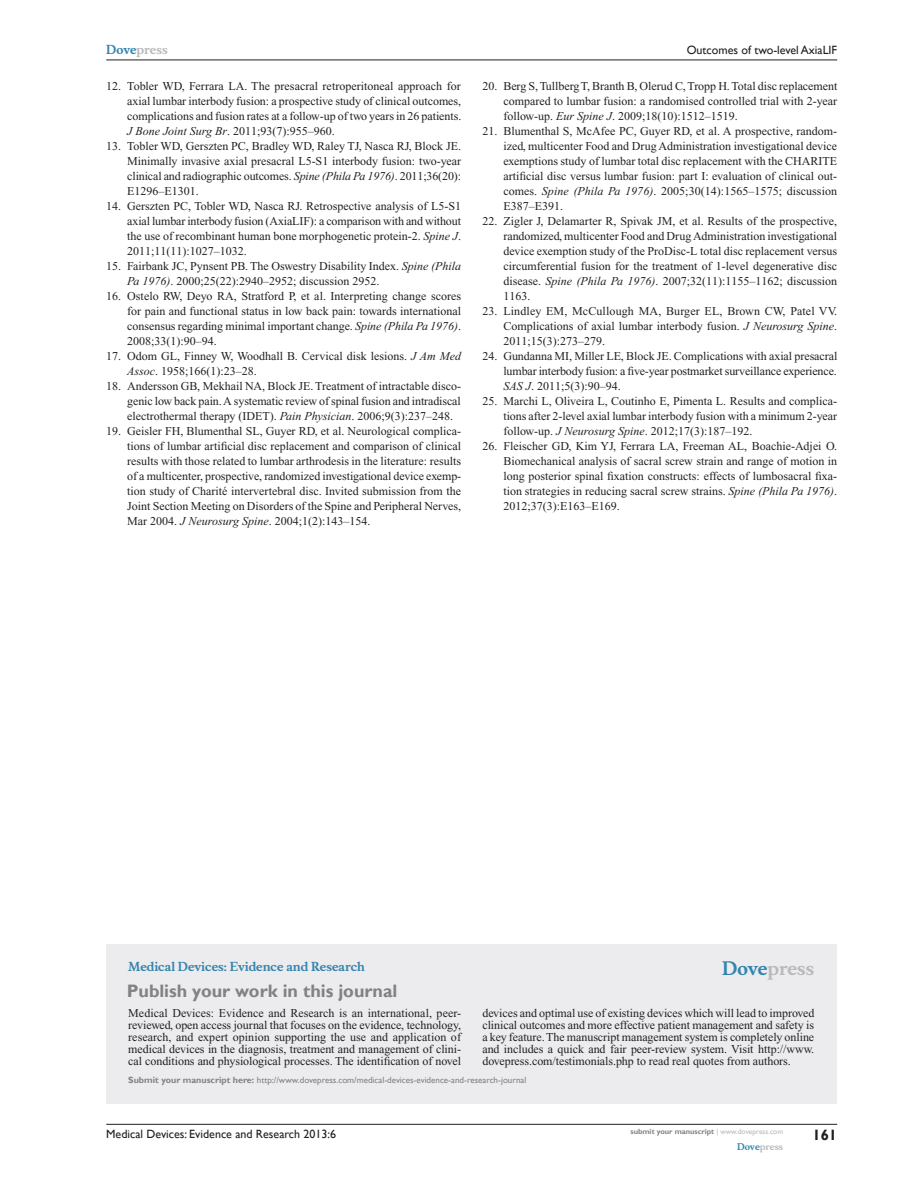
<style>
.page{position:relative;width:918px;height:1188px;background:#fff}
.page>*{position:absolute;margin:0;border:0;box-sizing:border-box;transform-origin:0 0}
.PromBx-H1{font:700 18px "Gill Sans";color:#808285}
.PromBx-Brand{font:700 18px "Musee";color:#b8b9bc}
.t1{font:700 15px "Gill Sans";color:#231f20}
.RefNL2{font:12px/15px "Times New Roman";color:#231f20;text-align:justify}
.PromBx-Tx{font:12px/12px "Times New Roman";letter-spacing:-.005em;color:#231f20;text-align:justify}
.t2{font:12px "Gill Sans";color:#231f20}
.PromBx-JrnlName{font:700 12px "Musee";color:#3485ae}
.t3{font:700 12px "Musee";color:#b8b9bc}
.PromBx-SubmitMssWebA{font:9px "Gill Sans";color:#808285}
.t4{font:700 9px "Musee";color:#b8b9bc}
.t5{font:700 7.5px "Gill Sans";color:#808285}
.s1{color:#3485ae}
.s2{font-style:italic}
.s3{font-weight:700}
.s4{font-weight:400;color:#b8b9bc}
</style>
<div class="page">
<div style="left:106px;top:944px;width:731px;height:159px;background:#ececee"></div>
<hr style="left:106px;top:1124px;width:731px;height:1px;background:#231f20">
<hr style="left:106px;top:60px;width:731px;height:1px;background:#231f20">
<p class="t3" style="left:106px;top:43px;width:63px"><span class="s1">Dove</span>press</p>
<p class="RefNL2" style="left:127px;top:79px;width:336px;text-indent:-21px">12. Tobler WD, Ferrara LA. The presacral retroperitoneal approach for axial lumbar interbody fusion: a prospective study of clinical outcomes, complications and fusion rates at a follow-up of two years in 26 patients.<br><span class="s2">J Bone Joint Surg Br</span>. 2011;93(7):955–960.</p>
<p class="RefNL2" style="left:127px;top:139px;width:335px;text-indent:-21px">13. Tobler WD, Gerszten PC, Bradley WD, Raley TJ, Nasca RJ, Block JE.<br>Minimally invasive axial presacral L5-S1 interbody fusion: two-year clinical and radiographic outcomes. <span class="s2">Spine (Phila Pa 1976)</span>. 2011;36(20):<br>E1296–E1301.</p>
<p class="RefNL2" style="left:127px;top:199px;width:335px;text-indent:-21px">14. Gerszten PC, Tobler WD, Nasca RJ. Retrospective analysis of L5-S1 axial lumbar interbody fusion (AxiaLIF): a comparison with and without the use of recombinant human bone morphogenetic protein-2. <span class="s2">Spine J</span>.<br>2011;11(11):1027–1032.</p>
<p class="RefNL2" style="left:127px;top:259px;width:335px;text-indent:-21px">15. Fairbank JC, Pynsent PB. The Oswestry Disability Index. <span class="s2">Spine (Phila<br>Pa 1976)</span>. 2000;25(22):2940–2952; discussion 2952.</p>
<p class="RefNL2" style="left:127px;top:289px;width:335px;text-indent:-21px">16. Ostelo RW, Deyo RA, Stratford P, et al. Interpreting change scores for pain and functional status in low back pain: towards international consensus regarding minimal important change. <span class="s2">Spine (Phila Pa 1976)</span>.<br>2008;33(1):90–94.</p>
<p class="RefNL2" style="left:127px;top:349px;width:335px;text-indent:-21px">17. Odom GL, Finney W, Woodhall B. Cervical disk lesions. <span class="s2">J Am Med<br>Assoc</span>. 1958;166(1):23–28.</p>
<p class="RefNL2" style="left:127px;top:379px;width:335px;text-indent:-21px">18. Andersson GB, Mekhail NA, Block JE. Treatment of intractable disco&shy;genic low back pain. A systematic review of spinal fusion and intradiscal electrothermal therapy (IDET). <span class="s2">Pain Physician</span>. 2006;9(3):237–248.</p>
<p class="RefNL2" style="left:127px;top:424px;width:335px;text-indent:-21px">19. Geisler FH, Blumenthal SL, Guyer RD, et al. Neurological complica&shy;tions of lumbar artificial disc replacement and comparison of clinical results with those related to lumbar arthrodesis in the literature: results of a multicenter, prospective, randomized investigational device exemp&shy;tion study of Charité intervertebral disc. Invited submission from the Joint Section Meeting on Disorders of the Spine and Peripheral Nerves, Mar 2004. <span class="s2">J Neurosurg Spine</span>. 2004;1(2):143–154.</p>
<p class="t2" style="left:687px;top:43px;width:152px">Outcomes of two-level AxiaLI F</p>
<p class="RefNL2" style="left:503px;top:79px;width:335px;text-indent:-21px">20. Berg S, Tullberg T, Branth B, Olerud C, Tropp H. Total disc replacement compared to lumbar fusion: a randomised controlled trial with 2-year follow-up. <span class="s2">Eur Spine J</span>. 2009;18(10):1512–1519.</p>
<p class="RefNL2" style="left:503px;top:124px;width:335px;text-indent:-21px">21. Blumenthal S, McAfee PC, Guyer RD, et al. A prospective, random&shy;ized, multicenter Food and Drug Administration investigational device exemptions study of lumbar total disc replacement with the CHARITE artificial disc versus lumbar fusion: part I: evaluation of clinical out&shy;comes. <span class="s2">Spine (Phila Pa 1976)</span>. 2005;30(14):1565–1575; discussion E387–E391.</p>
<p class="RefNL2" style="left:503px;top:214px;width:335px;text-indent:-21px">22. Zigler J, Delamarter R, Spivak JM, et al. Results of the prospective, randomized, multicenter Food and Drug Administration investigational device exemption study of the ProDisc-L total disc replacement versus circumferential fusion for the treatment of 1-level degenerative disc disease. <span class="s2">Spine (Phila Pa 1976)</span>. 2007;32(11):1155–1162; discussion 1163.</p>
<p class="RefNL2" style="left:503px;top:304px;width:335px;text-indent:-21px">23. Lindley EM, McCullough MA, Burger EL, Brown CW, Patel VV.<br>Complications of axial lumbar interbody fusion. <span class="s2">J Neurosurg Spine</span>.<br>2011;15(3):273–279.</p>
<p class="RefNL2" style="left:503px;top:349px;width:336px;text-indent:-21px">24. Gundanna MI, Miller LE, Block JE. Complications with axial presacral lumbar interbody fusion: a five-year postmarket surveillance experience.<br><span class="s2">SAS J</span>. 2011;5(3):90–94.</p>
<p class="RefNL2" style="left:503px;top:394px;width:335px;text-indent:-21px">25. Marchi L, Oliveira L, Coutinho E, Pimenta L. Results and complica&shy;tions after 2-level axial lumbar interbody fusion with a minimum 2-year follow-up. <span class="s2">J Neurosurg Spine</span>. 2012;17(3):187–192.</p>
<p class="RefNL2" style="left:503px;top:439px;width:335px;text-indent:-21px">26. Fleischer GD, Kim YJ, Ferrara LA, Freeman AL, Boachie-Adjei O.<br>Biomechanical analysis of sacral screw strain and range of motion in long posterior spinal fixation constructs: effects of lumbosacral fixa&shy;tion strategies in reducing sacral screw strains. <span class="s2">Spine (Phila Pa 1976)</span>.<br>2012;37(3):E163–E169.</p>
<p class="PromBx-JrnlName" style="left:128px;top:959px;width:238px">Medical Devices: Evidence and Research</p>
<p class="PromBx-H1" style="left:127px;top:980px;width:272px">Publish your work in this journal</p>
<p class="PromBx-Tx" style="left:128px;top:1007px;width:334px">Medical Devices: Evidence and Research is an international, peer&shy;reviewed, open access journal that focuses on the evidence, technology, research, and expert opinion supporting the use and application of medical devices in the diagnosis, treatment and management of clini&shy;cal conditions and physiological processes. The identification of novel</p>
<p class="PromBx-Tx" style="left:482px;top:1007px;width:334px">devices and optimal use of existing devices which will lead to improved clinical outcomes and more effective patient management and safety is a key feature. The manuscript management system is completely online and includes a quick and fair peer-review system. Visit http://www. dovepress.com/testimonials.php to read real quotes from authors.</p>
<p class="PromBx-SubmitMssWebA" style="left:128px;top:1075px;width:400px"><span class="s3">Submit your manuscript here:</span> http://www.dovepress.com/medical-devices-evidence-and-research-journal</p>
<p class="PromBx-Brand" style="left:722px;top:958px;width:94px"><span class="s1">Dove</span>press</p>
<p class="t2" style="left:106px;top:1127px;width:231px">Medical Devices: Evidence and Research 2013:6</p>
<p class="t5" style="left:631px;top:1127px;width:154px">submit your manuscript <span class="s4">| www.dovepress.com</span></p>
<p class="t4" style="left:737px;top:1141px;width:48px"><span class="s1">Dove</span>press</p>
<p class="t1" style="left:812px;top:1126px;width:26px">161</p>
</div>
